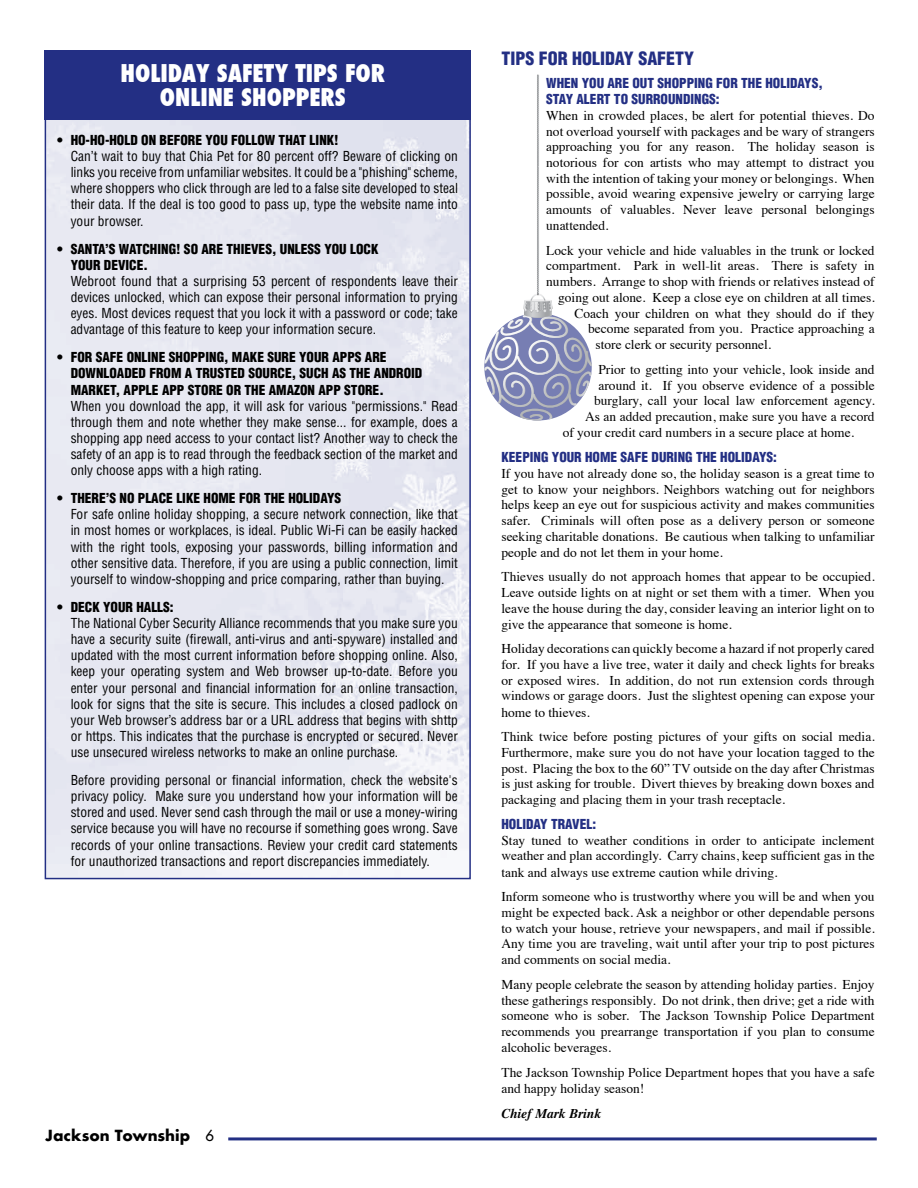
<style>
.page{position:relative;width:918px;height:1188px;background:#fff}
.page>*{position:absolute;margin:0;border:0;box-sizing:border-box;transform-origin:0 0}
.t1{font:800 condensed 23.85px/23.9px "Futura";color:#fff;text-align:center}
.t2{font:900 condensed 17.85px "Helvetica";color:#232f84}
.t3{font:700 15px "Futura";color:#000}
.t4{font:13.5px/15.8px "Times";color:#000;text-align:justify}
.t5{font:condensed 13.5px/16px "Helvetica";color:#000;text-align:justify}
.t6{font:900 condensed 13.5px/16px "Helvetica";color:#000}
.t7{font:900 condensed 13.5px/16px "Helvetica";color:#232f84}
.t8{font:italic 700 13.5px "Times";color:#000}
.s1{font-weight:400}
</style>
<div class="page">
<hr style="left:228px;top:1137px;width:649px;height:3px;background:#232f84">
<img style="left:47px;top:120px;width:422px;height:757px">
<div style="left:45px;top:51px;width:426px;height:69px;background:#232f84"></div>
<svg style="left:484px;top:313px;width:108px;height:107px;background:#8d92b8"></svg>
<svg style="left:484px;top:75px;width:108px;height:301px"></svg>
<h1 class="t1" style="left:121px;top:61px;width:266px">HOLIDAY SAFETY TIPS FOR<br>ONLINE SHOPPERS</h1>
<p class="t6" style="left:57px;top:132px;width:283px">• HO-HO-HOLD ON BEFORE YOU FOLLOW THAT LINK!</p>
<p class="t5" style="left:71px;top:148px;width:389px">Can’t wait to buy that Chia Pet for 80 percent off? Beware of clicking on links you receive from unfamiliar websites. It could be a "phishing" scheme, where shoppers who click through are led to a false site developed to steal their data. If the deal is too good to pass up, type the website name into your browser.</p>
<p class="t6" style="left:71px;top:240px;width:309px;text-indent:-13px">• SANTA’S WATCHING! SO ARE THIEVES, UNLESS YOU LOCK<br>YOUR DEVICE.</p>
<p class="t5" style="left:71px;top:273px;width:389px">Webroot found that a surprising 53 percent of respondents leave their devices unlocked, which can expose their personal information to prying eyes. Most devices request that you lock it with a password or code; take advantage of this feature to keep your information secure.</p>
<p class="t6" style="left:71px;top:349px;width:353px;text-indent:-13px">• FOR SAFE ONLINE SHOPPING, MAKE SURE YOUR APPS ARE<br>DOWNLOADED FROM A TRUSTED SOURCE, SUCH AS THE ANDROID<br>MARKET, APPLE APP STORE OR THE AMAZON APP STORE.</p>
<p class="t5" style="left:71px;top:398px;width:389px">When you download the app, it will ask for various "permissions." Read through them and note whether they make sense... for example, does a shopping app need access to your contact list? Another way to check the safety of an app is to read through the feedback section of the market and only choose apps with a high rating.</p>
<p class="t6" style="left:57px;top:490px;width:286px">• THERE’S NO PLACE LIKE HOME FOR THE HOLIDAYS</p>
<p class="t5" style="left:71px;top:506px;width:389px">For safe online holiday shopping, a secure network connection, like that in most homes or workplaces, is ideal. Public Wi-Fi can be easily hacked with the right tools, exposing your passwords, billing information and other sensitive data. Therefore, if you are using a public connection, limit yourself to window-shopping and price comparing, rather than buying.</p>
<p class="t6" style="left:57px;top:599px;width:118px">• DECK YOUR HALLS:</p>
<p class="t5" style="left:71px;top:615px;width:389px">The National Cyber Security Alliance recommends that you make sure you have a security suite (firewall, anti-virus and anti-spyware) installed and updated with the most current information before shopping online. Also, keep your operating system and Web browser up-to-date. Before you enter your personal and financial information for an online transaction, look for signs that the site is secure. This includes a closed padlock on your Web browser’s address bar or a URL address that begins with shttp or https. This indicates that the purchase is encrypted or secured. Never use unsecured wireless networks to make an online purchase.</p>
<p class="t5" style="left:71px;top:772px;width:389px">Before providing personal or financial information, check the website's privacy policy. Make sure you understand how your information will be stored and used. Never send cash through the mail or use a money-wiring service because you will have no recourse if something goes wrong. Save records of your online transactions. Review your credit card statements for unauthorized transactions and report discrepancies immediately.</p>
<p class="t3" style="left:45px;top:1124px;width:170px">Jackson Township <span class="s1">6</span></p>
<h2 class="t2" style="left:501px;top:48px;width:194px">TIPS FOR HOLIDAY SAFETY</h2>
<p class="t7" style="left:546px;top:75px;width:278px">WHEN YOU ARE OUT SHOPPING FOR THE HOLIDAYS,<br>STAY ALERT TO SURROUNDINGS:</p>
<p class="t4" style="left:546px;top:106px;width:330px">When in crowded places, be alert for potential thieves. Do not overload yourself with packages and be wary of strangers approaching you for any reason. The holiday season is notorious for con artists who may attempt to distract you with the intention of taking your money or belongings. When possible, avoid wearing expensive jewelry or carrying large amounts of valuables. Never leave personal belongings unattended.</p>
<p class="t4" style="left:546px;top:241px;width:330px">Lock your vehicle and hide valuables in the trunk or locked</p>
<p class="t4" style="left:546px;top:257px;width:330px">compartment. Park in well-lit areas. There is safety in</p>
<p class="t4" style="left:546px;top:273px;width:330px">numbers. Arrange to shop with friends or relatives instead of</p>
<p class="t4" style="left:558px;top:288px;width:318px">going out alone. Keep a close eye on children at all times.</p>
<p class="t4" style="left:575px;top:304px;width:302px">Coach your children on what they should do if they</p>
<p class="t4" style="left:588px;top:320px;width:288px">become separated from you. Practice approaching a</p>
<p class="t4" style="left:596px;top:336px;width:177px">store clerk or security personnel.</p>
<p class="t4" style="left:599px;top:360px;width:278px">Prior to getting into your vehicle, look inside and</p>
<p class="t4" style="left:599px;top:376px;width:278px">around it. If you observe evidence of a possible</p>
<p class="t4" style="left:594px;top:392px;width:282px">burglary, call your local law enforcement agency.</p>
<p class="t4" style="left:585px;top:407px;width:291px">As an added precaution, make sure you have a record</p>
<p class="t4" style="left:563px;top:424px;width:293px">of your credit card numbers in a secure place at home.</p>
<p class="t7" style="left:501px;top:449px;width:277px">KEEPING YOUR HOME SAFE DURING THE HOLIDAYS:</p>
<p class="t4" style="left:501px;top:464px;width:375px">If you have not already done so, the holiday season is a great time to get to know your neighbors. Neighbors watching out for neighbors helps keep an eye out for suspicious activity and makes communities safer. Criminals will often pose as a delivery person or someone seeking charitable donations. Be cautious when talking to unfamiliar people and do not let them in your home.</p>
<p class="t4" style="left:501px;top:568px;width:375px">Thieves usually do not approach homes that appear to be occupied.<br>Leave outside lights on at night or set them with a timer. When you leave the house during the day, consider leaving an interior light on to give the appearance that someone is home.</p>
<p class="t4" style="left:501px;top:640px;width:375px">Holiday decorations can quickly become a hazard if not properly cared for. If you have a live tree, water it daily and check lights for breaks or exposed wires. In addition, do not run extension cords through windows or garage doors. Just the slightest opening can expose your home to thieves.</p>
<p class="t4" style="left:501px;top:728px;width:375px">Think twice before posting pictures of your gifts on social media.<br>Furthermore, make sure you do not have your location tagged to the post. Placing the box to the 60” TV outside on the day after Christmas is just asking for trouble. Divert thieves by breaking down boxes and packaging and placing them in your trash receptacle.</p>
<p class="t7" style="left:501px;top:816px;width:96px">HOLIDAY TRAVEL:</p>
<p class="t4" style="left:501px;top:831px;width:375px">Stay tuned to weather conditions in order to anticipate inclement weather and plan accordingly. Carry chains, keep sufficient gas in the tank and always use extreme caution while driving.</p>
<p class="t4" style="left:501px;top:888px;width:375px">Inform someone who is trustworthy where you will be and when you might be expected back. Ask a neighbor or other dependable persons to watch your house, retrieve your newspapers, and mail if possible.<br>Any time you are traveling, wait until after your trip to post pictures and comments on social media.</p>
<p class="t4" style="left:501px;top:975px;width:375px">Many people celebrate the season by attending holiday parties. Enjoy these gatherings responsibly. Do not drink, then drive; get a ride with someone who is sober. The Jackson Township Police Department recommends you prearrange transportation if you plan to consume alcoholic beverages.</p>
<p class="t4" style="left:501px;top:1063px;width:375px">The Jackson Township Police Department hopes that you have a safe and happy holiday season!</p>
<p class="t8" style="left:501px;top:1106px;width:102px">Chief Mark Brink</p>
</div>
